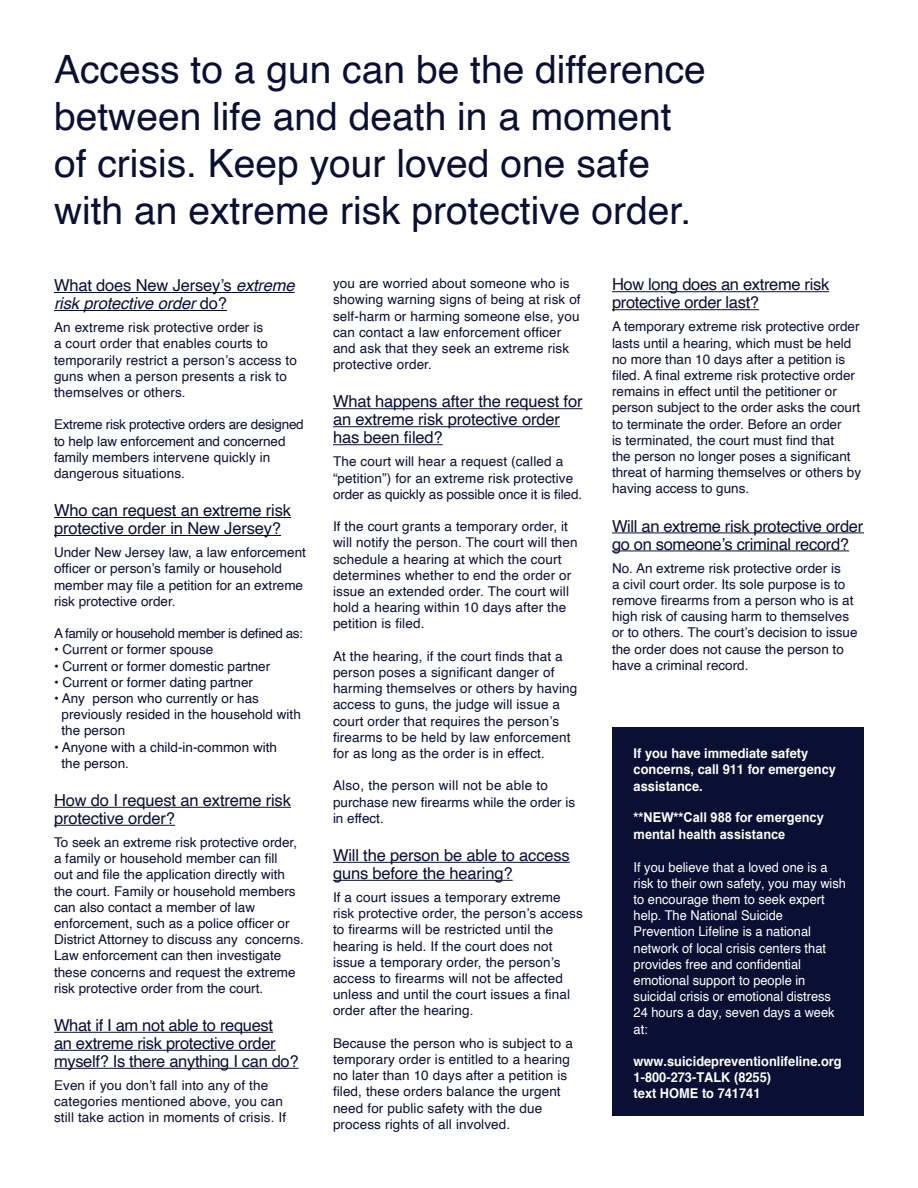
<style>
.page{position:relative;width:918px;height:1188px;background:#fff}
.page>*{position:absolute;margin:0;border:0;box-sizing:border-box;transform-origin:0 0}
.t1{font:39px/46.8px "Helvetica";color:#0a1034}
.t2{font:16.5px/18px "Helvetica";letter-spacing:-.01em;color:#0a1034}
.t3{font:italic 16.5px/18px "Helvetica";letter-spacing:-.01em;color:#0a1034}
.t4{font:13.5px/16.2px "Helvetica";color:#0a1034}
.t5{font:13.5px/16.2px "Helvetica";color:#fff;scale:.95 1}
.t6{font:700 13.5px/16.2px "Helvetica";color:#fff;scale:.95 1}
.t7{font:700 13.5px/16.8px "Arial";color:#fff;scale:.95 1}
.t8{font:13.5px "Helvetica";letter-spacing:-.03em;color:#0a1034}
.s1{font-style:normal}
</style>
<div class="page">
<hr style="left:54px;top:292px;width:241px;height:1px;background:#0a1034">
<hr style="left:54px;top:310px;width:173px;height:1px;background:#0a1034">
<hr style="left:54px;top:517px;width:237px;height:1px;background:#0a1034">
<hr style="left:54px;top:535px;width:227px;height:1px;background:#0a1034">
<hr style="left:54px;top:807px;width:237px;height:1px;background:#0a1034">
<hr style="left:54px;top:825px;width:121px;height:1px;background:#0a1034">
<hr style="left:54px;top:1032px;width:219px;height:1px;background:#0a1034">
<hr style="left:54px;top:1050px;width:222px;height:1px;background:#0a1034">
<hr style="left:54px;top:1068px;width:245px;height:1px;background:#0a1034">
<hr style="left:333px;top:408px;width:250px;height:1px;background:#0a1034">
<hr style="left:333px;top:426px;width:227px;height:1px;background:#0a1034">
<hr style="left:333px;top:444px;width:110px;height:1px;background:#0a1034">
<hr style="left:333px;top:862px;width:237px;height:1px;background:#0a1034">
<hr style="left:333px;top:880px;width:180px;height:1px;background:#0a1034">
<hr style="left:612px;top:291px;width:217px;height:1px;background:#0a1034">
<hr style="left:612px;top:309px;width:147px;height:1px;background:#0a1034">
<hr style="left:612px;top:533px;width:252px;height:1px;background:#0a1034">
<hr style="left:612px;top:551px;width:237px;height:1px;background:#0a1034">
<div style="left:612px;top:728px;width:252px;height:388px;background:#0a1034"></div>
<h1 class="t1" style="left:54px;top:47px;width:653px">Access to a gun can be the difference between life and death in a moment of crisis. Keep your loved one safe with an extreme risk protective order.</h1>
<p class="t3" style="left:54px;top:277px;width:242px"><span class="s1">What does New Jersey’s</span> extreme risk protective order <span class="s1">do?</span></p>
<p class="t4" style="left:54px;top:320px;width:244px">An extreme risk protective order is<br>a court order that enables courts to temporarily restrict a person’s access to guns when a person presents a risk to themselves or others.</p>
<p class="t4" style="left:54px;top:417px;width:251px">Extreme risk protective orders are designed to help law enforcement and concerned family members intervene quickly in dangerous situations.</p>
<p class="t2" style="left:54px;top:502px;width:239px">Who can request an extreme risk protective order in New Jersey?</p>
<p class="t4" style="left:54px;top:545px;width:253px">Under New Jersey law, a law enforcement officer or person’s family or household member may file a petition for an extreme risk protective order.</p>
<p class="t8" style="left:54px;top:623px;width:251px">A family or household member is defined as:</p>
<p class="t4" style="left:54px;top:642px;width:161px">• Current or former spouse</p>
<p class="t4" style="left:54px;top:658px;width:218px">• Current or former domestic partner</p>
<p class="t4" style="left:54px;top:674px;width:201px">• Current or former dating partner</p>
<p class="t4" style="left:62px;top:691px;width:241px;text-indent:-8px">• Any person who currently or has previously resided in the household with the person</p>
<p class="t4" style="left:62px;top:739px;width:217px;text-indent:-8px">• Anyone with a child-in-common with the person.</p>
<p class="t2" style="left:54px;top:792px;width:238px">How do I request an extreme risk protective order?</p>
<p class="t4" style="left:54px;top:835px;width:251px">To seek an extreme risk protective order, a family or household member can fill<br>out and file the application directly with the court. Family or household members can also contact a member of law enforcement, such as a police officer or District Attorney to discuss any concerns.<br>Law enforcement can then investigate these concerns and request the extreme risk protective order from the court.</p>
<p class="t2" style="left:54px;top:1017px;width:246px">What if I am not able to request<br>an extreme risk protective order myself? Is there anything I can do?</p>
<p class="t4" style="left:54px;top:1078px;width:234px">Even if you don’t fall into any of the categories mentioned above, you can still take action in moments of crisis. If</p>
<p class="t4" style="left:333px;top:276px;width:249px">you are worried about someone who is showing warning signs of being at risk of self-harm or harming someone else, you can contact a law enforcement officer and ask that they seek an extreme risk protective order.</p>
<p class="t2" style="left:333px;top:393px;width:251px">What happens after the request for an extreme risk protective order has been filed?</p>
<p class="t4" style="left:333px;top:454px;width:251px">The court will hear a request (called a “petition”) for an extreme risk protective order as quickly as possible once it is filed.</p>
<p class="t4" style="left:333px;top:519px;width:246px">If the court grants a temporary order, it will notify the person. The court will then schedule a hearing at which the court determines whether to end the order or issue an extended order. The court will hold a hearing within 10 days after the petition is filed.</p>
<p class="t4" style="left:333px;top:648px;width:246px">At the hearing, if the court finds that a person poses a significant danger of harming themselves or others by having access to guns, the judge will issue a court order that requires the person’s firearms to be held by law enforcement for as long as the order is in effect.</p>
<p class="t4" style="left:333px;top:778px;width:244px">Also, the person will not be able to purchase new firearms while the order is in effect.</p>
<p class="t2" style="left:333px;top:847px;width:238px">Will the person be able to access guns before the hearing?</p>
<p class="t4" style="left:333px;top:890px;width:251px">If a court issues a temporary extreme risk protective order, the person’s access to firearms will be restricted until the hearing is held. If the court does not issue a temporary order, the person’s access to firearms will not be affected unless and until the court issues a final order after the hearing.</p>
<p class="t4" style="left:333px;top:1035px;width:241px">Because the person who is subject to a temporary order is entitled to a hearing no later than 10 days after a petition is filed, these orders balance the urgent need for public safety with the due process rights of all involved.</p>
<p class="t2" style="left:612px;top:276px;width:219px">How long does an extreme risk protective order last?</p>
<p class="t4" style="left:612px;top:319px;width:251px">A temporary extreme risk protective order lasts until a hearing, which must be held no more than 10 days after a petition is filed. A final extreme risk protective order remains in effect until the petitioner or person subject to the order asks the court to terminate the order. Before an order<br>is terminated, the court must find that<br>the person no longer poses a significant threat of harming themselves or others by having access to guns.</p>
<p class="t2" style="left:612px;top:517px;width:253px">Will an extreme risk protective order go on someone’s criminal record?</p>
<p class="t4" style="left:612px;top:560px;width:247px">No. An extreme risk protective order is<br>a civil court order. Its sole purpose is to remove firearms from a person who is at high risk of causing harm to themselves or to others. The court’s decision to issue the order does not cause the person to have a criminal record.</p>
<p class="t6" style="left:634px;top:745px;width:215px">If you have immediate safety concerns, call 911 for emergency assistance.</p>
<p class="t7" style="left:634px;top:809px;width:202px">**NEW**Call 988 for emergency mental health assistance</p>
<p class="t5" style="left:634px;top:859px;width:225px">If you believe that a loved one is a risk to their own safety, you may wish to encourage them to seek expert help. The National Suicide<br>Prevention Lifeline is a national network of local crisis centers that provides free and confidential emotional support to people in suicidal crisis or emotional distress<br>24 hours a day, seven days a week at:</p>
<p class="t6" style="left:634px;top:1053px;width:221px">www.suicidepreventionlifeline.org<br>1-800-273-TALK (8255)<br>text HOME to 741741</p>
</div>
